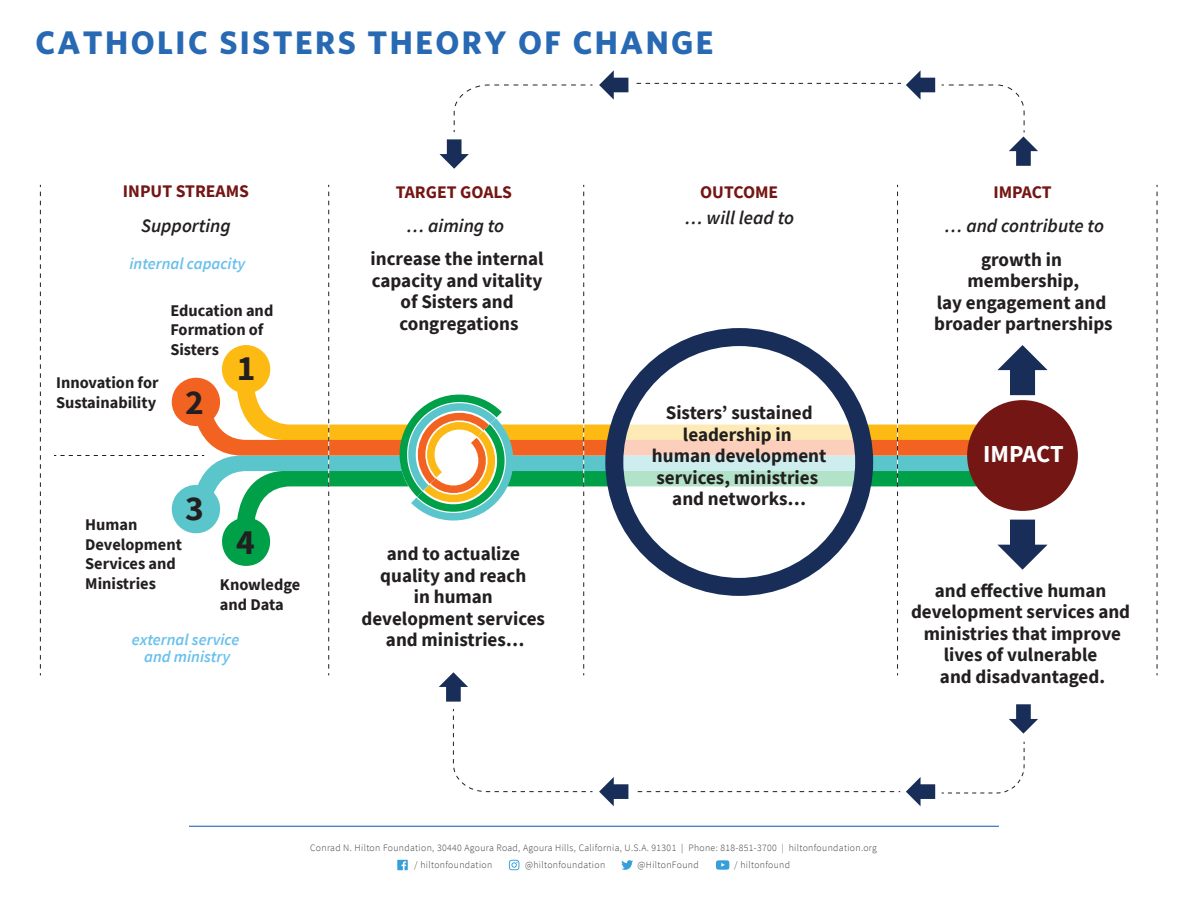
<style>
.page{position:relative;width:1188px;height:918px;background:#fff}
.page>*{position:absolute;margin:0;border:0;box-sizing:border-box;transform-origin:0 0}
.t1{font:700 35.4px "Source Sans Pro";color:#231f20}
.t2{font:700 32.7px "Whitney";letter-spacing:.075em;color:#2869b3}
.t3{font:700 24.3px "Source Sans Pro";letter-spacing:-.01em;color:#fff}
.t4{font:700 19.05px/21.5px "Source Sans Pro";color:#231f20;text-align:center}
.t5{font:italic 600 19.05px "Source Sans Pro";color:#231f20}
.t6{font:700 17.7px "Source Sans Pro";color:#741614}
.t7{font:700 16.35px/19.6px "Source Sans Pro";color:#231f20}
.t8{font:italic 600 16.35px/17.4px "Source Sans Pro";color:#68c0ec;text-align:center}
.t9{font:300 9.75px/17.1px "Source Sans Pro";letter-spacing:.035em;color:#3e3e3f}
</style>
<div class="page">
<svg style="left:222px;top:533px;width:631px;height:33px"></svg>
<svg style="left:172px;top:456px;width:823px;height:77px"></svg>
<svg style="left:222px;top:345px;width:622px;height:33px"></svg>
<svg style="left:172px;top:378px;width:823px;height:78px"></svg>
<svg style="left:614px;top:337px;width:250px;height:250px"></svg>
<svg style="left:997px;top:345px;width:51px;height:50px"></svg>
<svg style="left:997px;top:520px;width:51px;height:50px"></svg>
<div style="left:967px;top:400px;width:111px;height:111px;background:#741614;border-radius:50%"></div>
<svg style="left:440px;top:139px;width:29px;height:30px"></svg>
<svg style="left:40px;top:185px;width:1px;height:490px"></svg>
<svg style="left:328px;top:185px;width:1px;height:490px"></svg>
<svg style="left:583px;top:185px;width:1px;height:490px"></svg>
<svg style="left:897px;top:185px;width:1px;height:490px"></svg>
<div style="left:605px;top:328px;width:268px;height:268px;border:18px solid #182e58;border-radius:50%"></div>
<svg style="left:599px;top:70px;width:29px;height:30px"></svg>
<svg style="left:942px;top:84px;width:96px;height:82px"></svg>
<svg style="left:453px;top:84px;width:140px;height:48px"></svg>
<svg style="left:637px;top:70px;width:298px;height:30px"></svg>
<svg style="left:439px;top:672px;width:29px;height:30px"></svg>
<svg style="left:1009px;top:704px;width:29px;height:30px"></svg>
<svg style="left:906px;top:777px;width:29px;height:29px"></svg>
<svg style="left:599px;top:777px;width:29px;height:29px"></svg>
<svg style="left:942px;top:742px;width:83px;height:52px"></svg>
<svg style="left:453px;top:709px;width:140px;height:83px"></svg>
<svg style="left:638px;top:791px;width:262px;height:1px"></svg>
<svg style="left:1157px;top:185px;width:1px;height:490px"></svg>
<svg style="left:54px;top:455px;width:150px;height:1px"></svg>
<svg style="left:398px;top:382px;width:117px;height:151px"></svg>
<hr style="left:189px;top:826px;width:810px;height:1px;background:#2869b3">
<svg style="left:509px;top:860px;width:10px;height:10px"></svg>
<svg style="left:716px;top:860px;width:13px;height:10px"></svg>
<svg style="left:397px;top:860px;width:11px;height:10px"></svg>
<svg style="left:621px;top:860px;width:12px;height:10px"></svg>
<h2 class="t2" style="left:35px;top:20px;width:680px">CATHOLIC SISTERS THEORY OF CHANGE</h2>
<p class="t6" style="left:123px;top:179px;width:128px">INPUT STREAMS</p>
<p class="t6" style="left:396px;top:180px;width:118px">TARGET GOALS</p>
<p class="t5" style="left:406px;top:213px;width:100px">… aiming to</p>
<p class="t5" style="left:141px;top:213px;width:91px">Supporting</p>
<p class="t8" style="left:129px;top:254px;width:117px">internal capacity</p>
<p class="t7" style="left:56px;top:373px;width:104px">Innovation for<br>Sustainability</p>
<p class="t7" style="left:170px;top:300px;width:104px">Education and<br>Formation of<br>Sisters</p>
<h1 class="t1" style="left:237px;top:344px;width:20px">1</h1>
<h1 class="t1" style="left:185px;top:378px;width:20px">2</h1>
<h1 class="t1" style="left:185px;top:484px;width:20px">3</h1>
<p class="t7" style="left:85px;top:515px;width:98px">Human<br>Development<br>Services and<br>Ministries</p>
<h1 class="t1" style="left:236px;top:518px;width:20px">4</h1>
<p class="t7" style="left:220px;top:575px;width:82px">Knowledge and Data</p>
<p class="t8" style="left:132px;top:630px;width:109px">external service and ministry</p>
<p class="t4" style="left:371px;top:248px;width:175px">increase the internal capacity and vitality of Sisters and congregations</p>
<p class="t4" style="left:362px;top:543px;width:185px">and to actualize quality and reach<br>in human development services and ministries…</p>
<p class="t6" style="left:700px;top:180px;width:80px">OUTCOME</p>
<p class="t5" style="left:684px;top:205px;width:111px">… will lead to</p>
<p class="t4" style="left:652px;top:402px;width:176px">Sisters’ sustained leadership in<br>human development services, ministries and networks…</p>
<p class="t6" style="left:993px;top:180px;width:60px">IMPACT</p>
<p class="t5" style="left:944px;top:213px;width:161px">… and contribute to</p>
<p class="t4" style="left:934px;top:249px;width:180px">growth in membership,<br>lay engagement and broader partnerships</p>
<p class="t3" style="left:983px;top:438px;width:82px">IMPACT</p>
<p class="t4" style="left:911px;top:579px;width:221px">and effective human development services and ministries that improve lives of vulnerable<br>and disadvantaged.</p>
<p class="t9" style="left:414px;top:839px;width:464px;text-indent:-104px">Conrad N. Hilton Foundation, 30440 Agoura Road, Agoura Hills, California, U.S.A. 91301 | Phone: 818-851-3700 | hiltonfoundation.org / hiltonfoundation</p>
<p class="t9" style="left:525px;top:856px;width:82px">@hiltonfoundation</p>
<p class="t9" style="left:638px;top:856px;width:63px">@HiltonFound</p>
<p class="t9" style="left:734px;top:856px;width:57px">/ hiltonfound</p>
</div>
